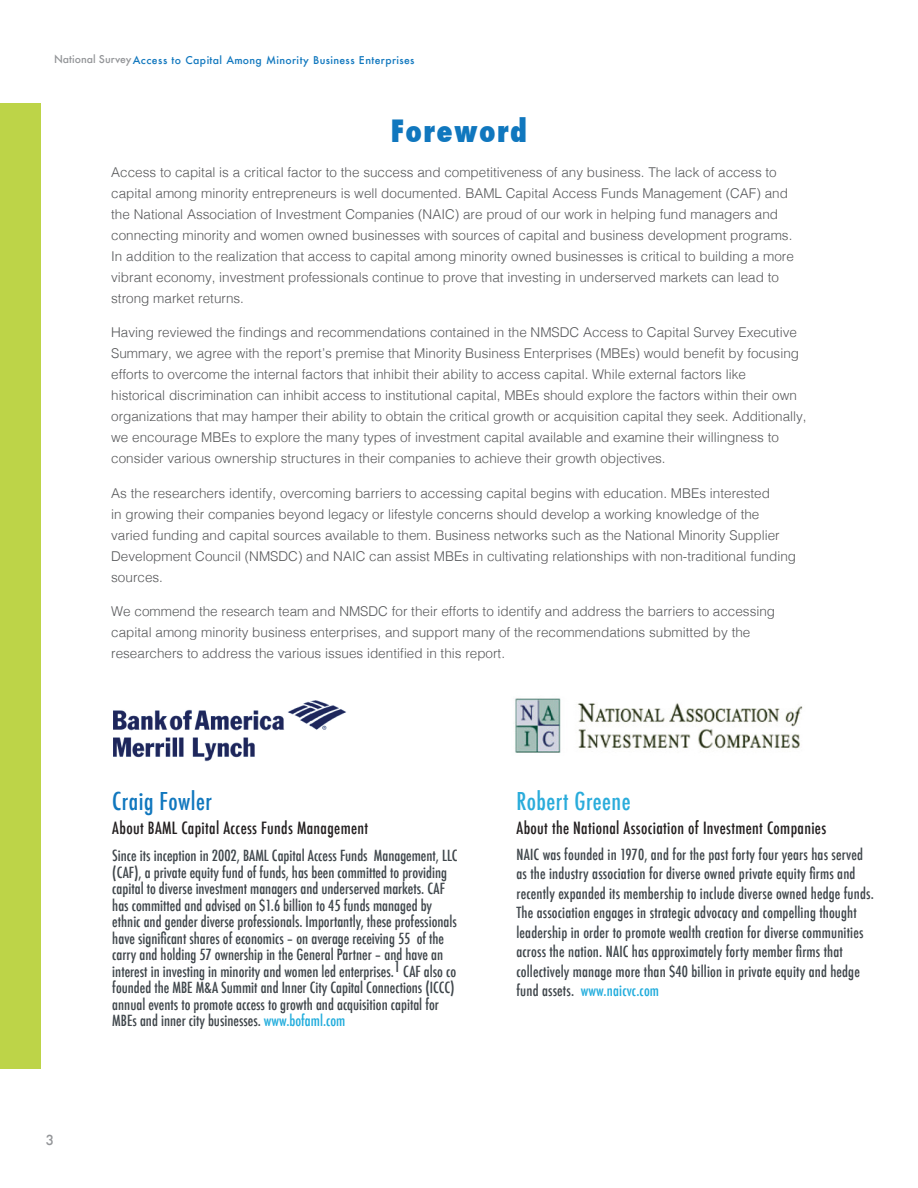
<style>
.page{position:relative;width:918px;height:1188px;background:#fff}
.page>*{position:absolute;margin:0;border:0;box-sizing:border-box;transform-origin:0 0}
.t1{font:800 condensed 30px "Futura";letter-spacing:.05em;color:#1077be}
.t2{font:500 condensed 24px "Futura";letter-spacing:.02em;color:#2aacdb}
.t3{font:500 condensed 24px "Futura";letter-spacing:.02em;color:#1077be}
.t4{font:500 condensed 16.5px "Futura";letter-spacing:.02em;color:#231f20}
.t5{font:500 condensed 15px/16.5px "Futura";color:#3f464b}
.t6{font:300 13.5px/21px "Helvetica";color:#57585a}
.t7{font:500 13.5px "Futura";color:#939598}
.t8{font:500 10.5px "Futura";letter-spacing:.03em;color:#1077be}
.s1{color:#939598}
.s2{color:#20acdc}
</style>
<div class="page">
<div style="left:0;top:104px;width:40px;height:965px;background:#bdd448"></div>
<img style="left:113px;top:700px;width:233px;height:62px">
<img style="left:515px;top:698px;width:288px;height:55px">
<p class="t8" style="left:54px;top:53px;width:362px"><span class="s1">National Survey</span>Access to Capital Among Minority Business Enterprises</p>
<p class="t1" style="left:391px;top:110px;width:138px">Foreword</p>
<p class="t6" style="left:111px;top:160px;width:684px">Access to capital is a critical factor to the success and competitiveness of any business. The lack of access to capital among minority entrepreneurs is well documented. BAML Capital Access Funds Management (CAF) and the National Association of Investment Companies (NAIC) are proud of our work in helping fund managers and connecting minority and women owned businesses with sources of capital and business development programs.<br>In addition to the realization that access to capital among minority owned businesses is critical to building a more vibrant economy, investment professionals continue to prove that investing in underserved markets can lead to strong market returns.</p>
<p class="t6" style="left:111px;top:321px;width:697px">Having reviewed the findings and recommendations contained in the NMSDC Access to Capital Survey Executive Summary, we agree with the report’s premise that Minority Business Enterprises (MBEs) would benefit by focusing efforts to overcome the internal factors that inhibit their ability to access capital. While external factors like<br>historical discrimination can inhibit access to institutional capital, MBEs should explore the factors within their own organizations that may hamper their ability to obtain the critical growth or acquisition capital they seek. Additionally, we encourage MBEs to explore the many types of investment capital available and examine their willingness to consider various ownership structures in their companies to achieve their growth objectives.</p>
<p class="t6" style="left:111px;top:481px;width:686px">As the researchers identify, overcoming barriers to accessing capital begins with education. MBEs interested<br>in growing their companies beyond legacy or lifestyle concerns should develop a working knowledge of the varied funding and capital sources available to them. Business networks such as the National Minority Supplier Development Council (NMSDC) and NAIC can assist MBEs in cultivating relationships with non-traditional funding sources.</p>
<p class="t6" style="left:111px;top:600px;width:665px">We commend the research team and NMSDC for their efforts to identify and address the barriers to accessing capital among minority business enterprises, and support many of the recommendations submitted by the researchers to address the various issues identified in this report.</p>
<p class="t7" style="left:46px;top:1131px;width:10px">3</p>
<p class="t3" style="left:112px;top:786px;width:101px">Craig Fowler</p>
<p class="t4" style="left:112px;top:818px;width:257px">About BAML Capital Access Funds Management</p>
<p class="t5" style="left:112px;top:847px;width:347px">Since its inception in 2002, BAML Capital Access Funds Management, LLC (CAF), a private equity fund of funds, has been committed to providing capital to diverse investment managers and underserved markets. CAF has committed and advised on $1.6 billion to 45 funds managed by ethnic and gender diverse professionals. Importantly, these professionals have significant shares of economics – on average receiving 55 of the carry and holding 57 ownership in the General Partner – and have an interest in investing in minority and women led enterprises.1 CAF also co founded the MBE M&amp;A Summit and Inner City Capital Connections (ICCC) annual events to promote access to growth and acquisition capital for MBEs and inner city businesses. <span class="s2">www.bofaml.com</span></p>
<p class="t2" style="left:516px;top:786px;width:116px">Robert Greene</p>
<p class="t4" style="left:516px;top:818px;width:311px">About the National Association of Investment Companies</p>
<p class="t5" style="left:516px;top:844px;width:359px;line-height:19.5px">NAIC was founded in 1970, and for the past forty four years has served as the industry association for diverse owned private equity firms and recently expanded its membership to include diverse owned hedge funds.<br>The association engages in strategic advocacy and compelling thought leadership in order to promote wealth creation for diverse communities across the nation. NAIC has approximately forty member firms that collectively manage more than $40 billion in private equity and hedge fund assets. <span class="s2">www.naicvc.com</span></p>
</div>
